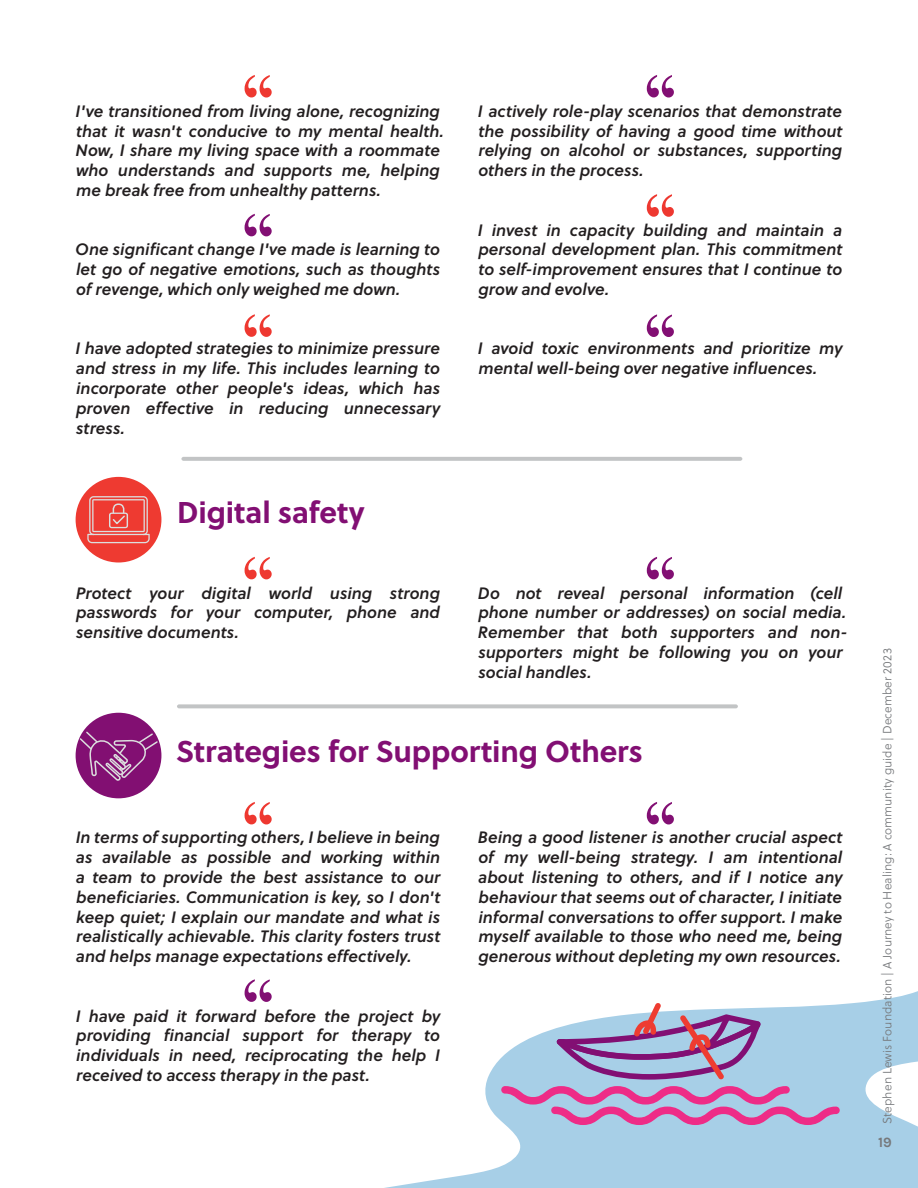
<style>
.page{position:relative;width:918px;height:1188px;background:#fff}
.page>*{position:absolute;margin:0;border:0;box-sizing:border-box;transform-origin:0 0}
.t1{font:700 30px "Soleil";letter-spacing:-.005em;color:#820f73}
.t2{font:italic 16.5px/19.8px "Soleil Sb";letter-spacing:-.005em;color:#231f20;text-align:justify}
.t3{font:200 14.25px "Karla";color:#76787b}
.t4{font:12px "Soleil Lt";letter-spacing:.01em;color:#76787b}
</style>
<div class="page">
<svg style="left:384px;top:991px;width:534px;height:197px;fill:#a7cfe7"></svg>
<svg style="left:501px;top:1086px;width:339px;height:39px;background:#c094c4"></svg>
<svg style="left:557px;top:1003px;width:204px;height:77px;background:#aea2c6"></svg>
<svg style="left:245px;top:75px;width:27px;height:23px"></svg>
<svg style="left:245px;top:214px;width:27px;height:22px"></svg>
<svg style="left:245px;top:314px;width:27px;height:23px"></svg>
<svg style="left:245px;top:557px;width:27px;height:22px"></svg>
<svg style="left:245px;top:802px;width:27px;height:22px"></svg>
<svg style="left:245px;top:979px;width:27px;height:23px"></svg>
<svg style="left:647px;top:75px;width:27px;height:23px"></svg>
<svg style="left:647px;top:194px;width:27px;height:23px"></svg>
<svg style="left:647px;top:314px;width:27px;height:23px"></svg>
<svg style="left:647px;top:557px;width:27px;height:22px"></svg>
<svg style="left:647px;top:802px;width:27px;height:22px"></svg>
<div style="left:76px;top:477px;width:85px;height:86px;background:#ee3a31;border-radius:50%"></div>
<svg style="left:87px;top:496px;width:63px;height:47px"></svg>
<div style="left:76px;top:713px;width:85px;height:85px;background:#820f72;border-radius:50%"></div>
<svg style="left:78px;top:730px;width:81px;height:51px"></svg>
<hr style="left:181px;top:457px;width:561px;height:4px;background:#c2c4c5;border-radius:2px">
<svg style="left:177px;top:704px;width:561px;height:4px;background:#c8c9ca"></svg>
<p class="t2" style="left:76px;top:100px;width:370px;text-align:left">I've transitioned from living alone, recognizing that it wasn't conducive to my mental health.<br>Now, I share my living space with a roommate who understands and supports me, helping me break free from unhealthy patterns.</p>
<p class="t2" style="left:75px;top:239px;width:366px">One significant change I've made is learning to let go of negative emotions, such as thoughts of revenge, which only weighed me down.</p>
<p class="t2" style="left:76px;top:338px;width:366px">I have adopted strategies to minimize pressure and stress in my life. This includes learning to incorporate other people's ideas, which has proven effective in reducing unnecessary stress.</p>
<h1 class="t1" style="left:177px;top:489px;width:189px">Digital safety</h1>
<p class="t2" style="left:478px;top:100px;width:366px">I actively role-play scenarios that demonstrate the possibility of having a good time without relying on alcohol or substances, supporting others in the process.</p>
<p class="t2" style="left:478px;top:219px;width:366px">I invest in capacity building and maintain a personal development plan. This commitment to self-improvement ensures that I continue to grow and evolve.</p>
<p class="t2" style="left:478px;top:338px;width:366px">I avoid toxic environments and prioritize my mental well-being over negative influences.</p>
<p class="t2" style="left:76px;top:582px;width:366px">Protect your digital world using strong passwords for your computer, phone and sensitive documents.</p>
<p class="t2" style="left:478px;top:582px;width:371px;text-align:left">Do not reveal personal information (cell phone number or addresses) on social media.<br>Remember that both supporters and non&shy;supporters might be following you on your social handles.</p>
<h1 class="t1" style="left:176px;top:728px;width:468px">Strategies for Supporting Others</h1>
<p class="t2" style="left:76px;top:827px;width:366px">In terms of supporting others, I believe in being as available as possible and working within a team to provide the best assistance to our beneficiaries. Communication is key, so I don't keep quiet; I explain our mandate and what is realistically achievable. This clarity fosters trust and helps manage expectations effectively.</p>
<p class="t2" style="left:76px;top:1005px;width:366px">I have paid it forward before the project by providing financial support for therapy to individuals in need, reciprocating the help I received to access therapy in the past.</p>
<p class="t2" style="left:478px;top:827px;width:366px">Being a good listener is another crucial aspect of my well-being strategy. I am intentional about listening to others, and if I notice any behaviour that seems out of character, I initiate informal conversations to offer support. I make myself available to those who need me, being generous without depleting my own resources.</p>
<p class="t4" style="left:879px;top:1124px;width:477px;rotate:-90deg">Stephen Lewis Foundation | A Journey to Healing: A community guide | December 2023</p>
<p class="t3" style="left:878px;top:1134px;width:15px">19</p>
</div>
